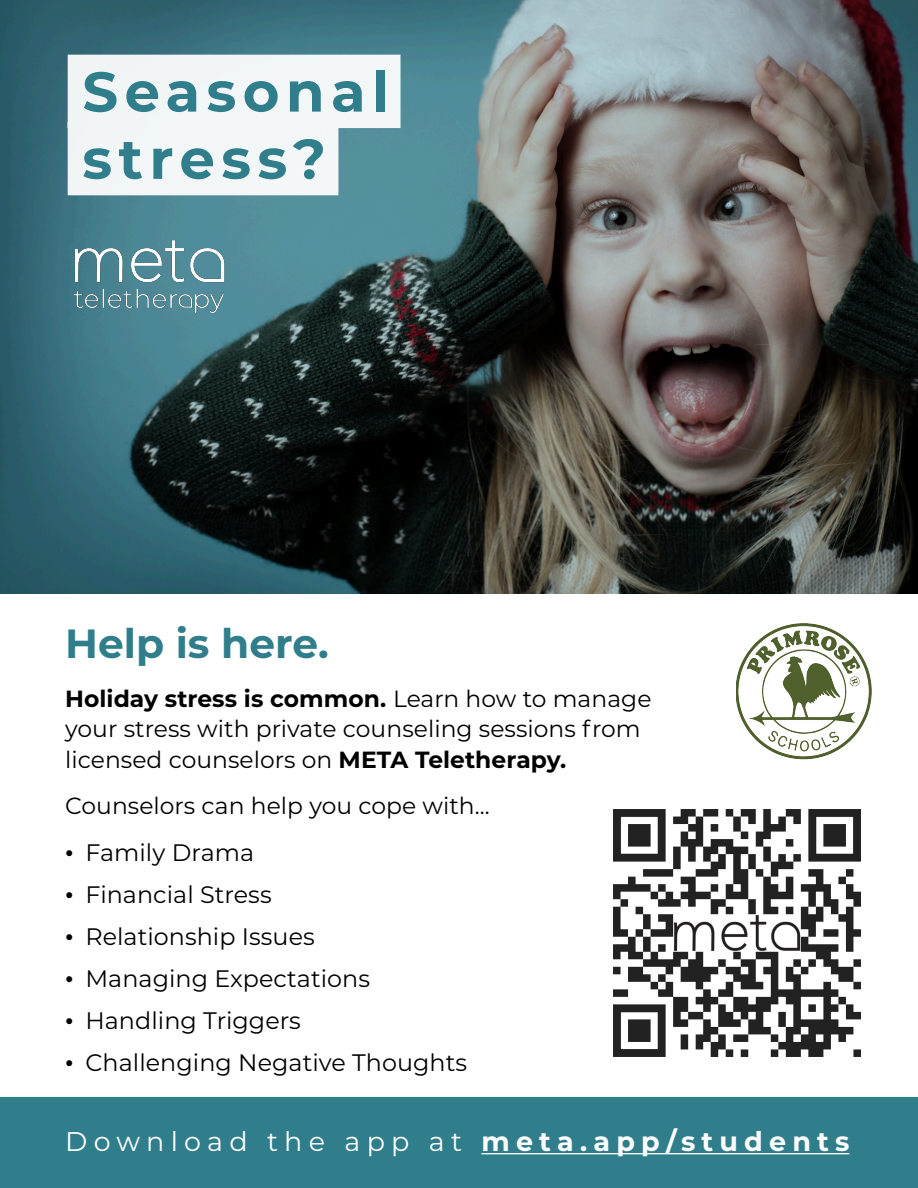
<style>
.page{position:relative;width:918px;height:1188px;background:#fff}
.page>*{position:absolute;margin:0;border:0;box-sizing:border-box;transform-origin:0 0}
.t1{font:700 56.1px/67.2px "Montserrat";letter-spacing:.115em;color:#307e8c}
.t2{font:700 40.8px "Montserrat";color:#307e8c}
.t3{font:700 27px "Montserrat";letter-spacing:.23em;color:#fff}
.t4{font:23.85px "Montserrat";color:#000}
.t5{font:23.4px/30.6px "Montserrat";color:#000}
.s1{font-weight:700}
.s2{font-family:"Times New Roman"}
.s3{font-weight:400}
</style>
<div class="page">
<img style="left:1px;top:0;width:917px;height:594px">
<img style="left:613px;top:809px;width:248px;height:248px">
<div style="left:0;top:1098px;width:918px;height:90px;background:#307e8c"></div>
<svg style="left:68px;top:55px;width:333px;height:140px;fill:#f2f6f7"></svg>
<hr style="left:481px;top:1153px;width:368px;height:1px;background:#fff">
<img style="left:65px;top:237px;width:168px;height:81px">
<img style="left:737px;top:623px;width:135px;height:137px">
<h1 class="t1" style="left:82px;top:55px;width:308px">Seasonal stress?</h1>
<h2 class="t2" style="left:65px;top:614px;width:265px">Help is here.</h2>
<p class="t5" style="left:65px;top:682px;width:588px"><span class="s1">Holiday stress is common.</span> Learn how to manage your stress with private counseling sessions from licensed counselors on <span class="s1">META Teletherapy.</span></p>
<p class="t5" style="left:65px;top:790px;width:426px">Counselors can help you cope with...</p>
<p class="t4" style="left:65px;top:836px;width:191px"><span class="s2">•</span> Family Drama</p>
<p class="t4" style="left:65px;top:878px;width:208px"><span class="s2">•</span> Financial Stress</p>
<p class="t4" style="left:65px;top:920px;width:251px"><span class="s2">•</span> Relationship Issues</p>
<p class="t4" style="left:65px;top:962px;width:306px"><span class="s2">•</span> Managing Expectations</p>
<p class="t4" style="left:65px;top:1004px;width:237px"><span class="s2">•</span> Handling Triggers</p>
<p class="t4" style="left:65px;top:1046px;width:404px"><span class="s2">•</span> Challenging Negative Thoughts</p>
<p class="t3" style="left:65px;top:1122px;width:786px"><span class="s3">Download the app at</span> meta.app/students</p>
</div>
